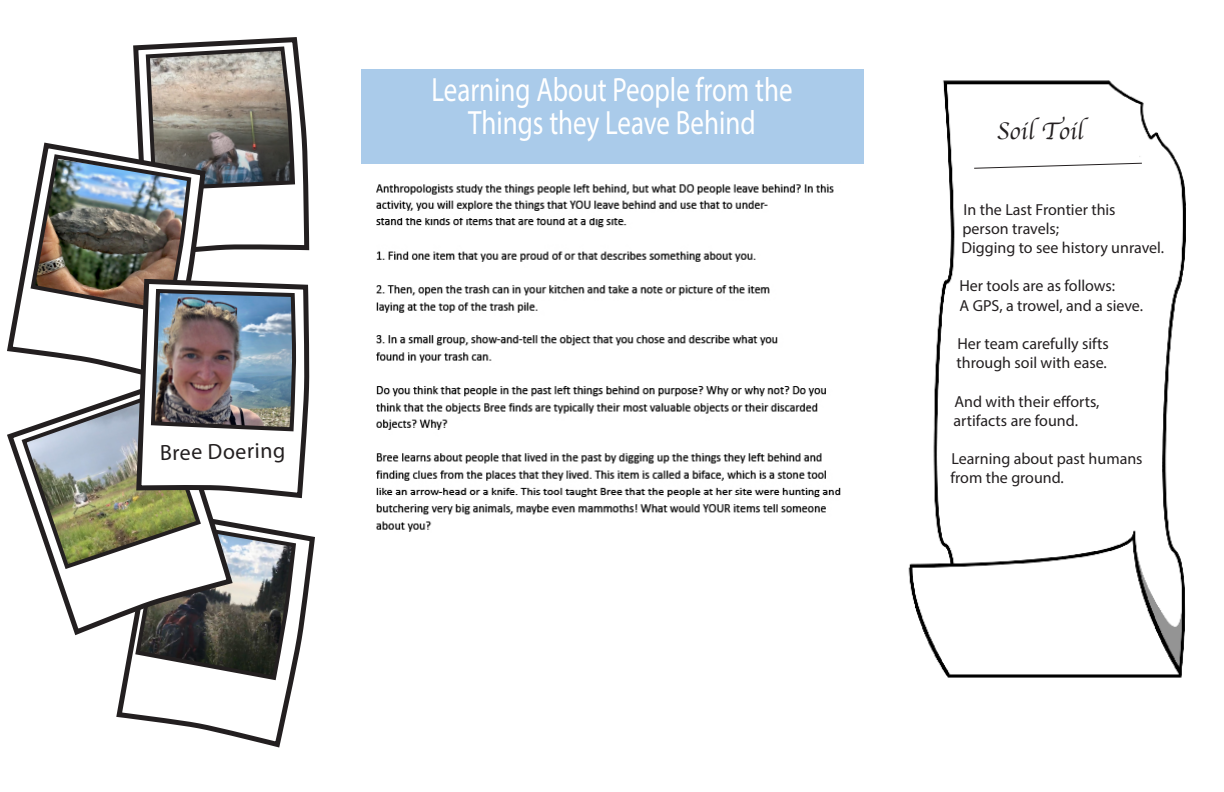
<style>
.page{position:relative;width:1224px;height:792px;background:#fff}
.page>*{position:absolute;margin:0;border:0;box-sizing:border-box;transform-origin:0 0}
.t1{font:33.8px/32.4px "Myriad Pro";color:#fff;text-align:center;scale:.8 1}
.t2{font:25px "Apple Chancery";color:#231f20}
.t3{font:22px "Myriad Pro";color:#231f20}
.t4{font:16px/19.2px "Myriad Pro";color:#231f20}
</style>
<div class="page">
<img style="left:908px;top:80px;width:277px;height:598px">
<img style="left:361px;top:163px;width:502px;height:369px">
<svg style="left:116px;top:536px;width:199px;height:184px"></svg>
<svg style="left:7px;top:284px;width:12px;height:69px"></svg>
<svg style="left:134px;top:284px;width:178px;height:464px"></svg>
<img style="left:19px;top:40px;width:288px;height:643px">
<div style="left:361px;top:69px;width:503px;height:94px;background:#aacbea"></div>
<div style="left:996px;top:119px;width:143px;height:63px;background:#fff"></div>
<div style="left:974px;top:135px;width:22px;height:43px;background:#fff"></div>
<svg style="left:973px;top:162px;width:170px;height:7px"></svg>
<p class="t3" style="left:160px;top:439px;width:127px;rotate:-1deg">Bree Doering</p>
<p class="t1" style="left:431px;top:73px;width:453px">Learning About People from the<br>Things they Leave Behind</p>
<p class="t2" style="left:996px;top:111px;width:89px">Soil Toil</p>
<p class="t4" style="left:963px;top:199px;width:155px">In the Last Frontier this person travels;</p>
<p class="t4" style="left:962px;top:238px;width:204px">Digging to see history unravel.</p>
<p class="t4" style="left:960px;top:276px;width:157px">Her tools are as follows:</p>
<p class="t4" style="left:960px;top:295px;width:185px">A GPS, a trowel, and a sieve.</p>
<p class="t4" style="left:957px;top:334px;width:154px">Her team carefully sifts through soil with ease.</p>
<p class="t4" style="left:954px;top:391px;width:147px">And with their efforts, artifacts are found.</p>
<p class="t4" style="left:951px;top:449px;width:194px">Learning about past humans from the ground.</p>
</div>
